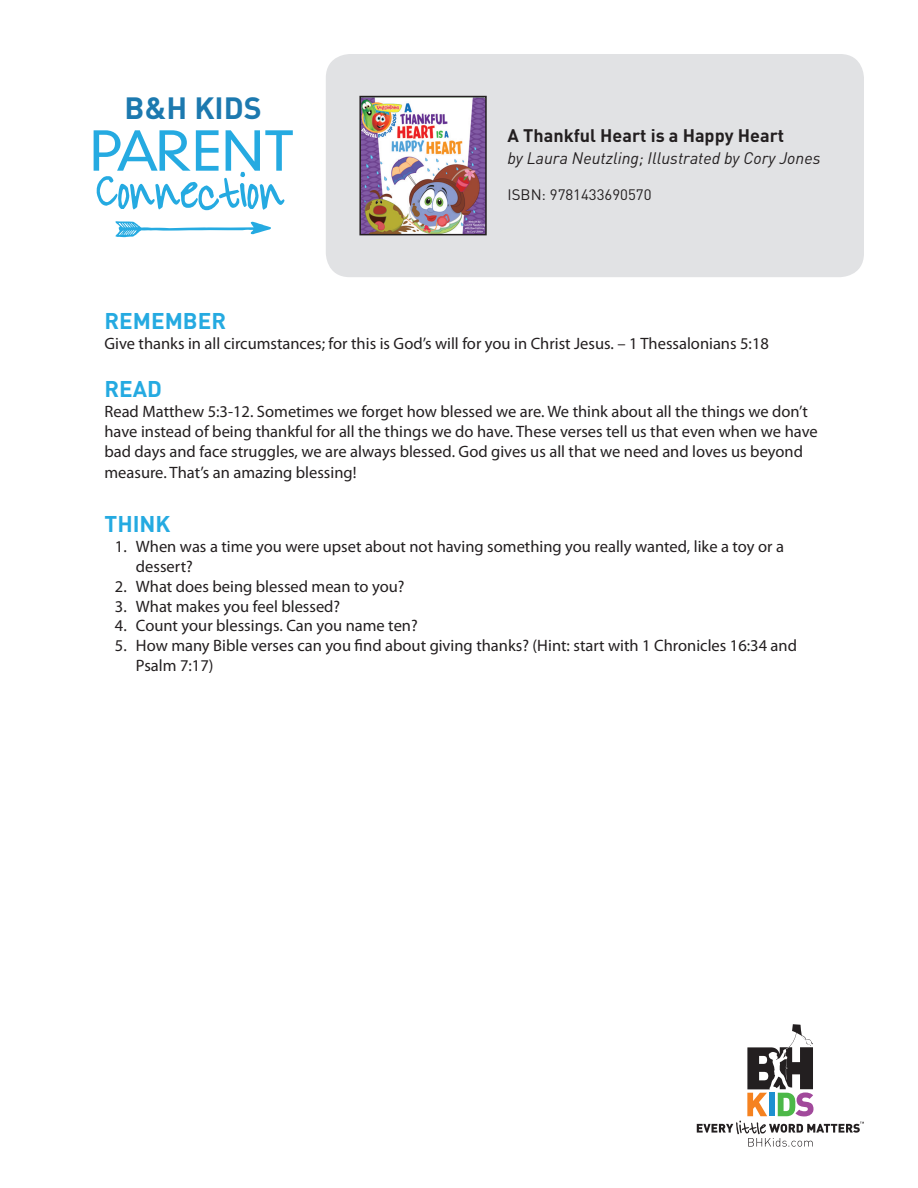
<style>
.page{position:relative;width:918px;height:1188px;background:#fff}
.page>*{position:absolute;margin:0;border:0;box-sizing:border-box;transform-origin:0 0}
.t1{font:700 30.3px "DIN";color:#1c79af}
.t2{font:700 22.5px "DIN";color:#25aae1}
.t3{font:700 18px "DIN";color:#231f20}
.t4{font:16.5px/19.8px "Myriad Pro";color:#231f20}
.t5{font:italic 16.5px "DIN";color:#231f20}
.t6{font:15px "DIN";color:#231f20}
</style>
<div class="page">
<div style="left:326px;top:54px;width:538px;height:223px;background:#e1e2e4;border-radius:24px"></div>
<svg style="left:94px;top:130px;width:199px;height:80px"></svg>
<svg style="left:115px;top:221px;width:156px;height:16px"></svg>
<svg style="left:697px;top:1024px;width:167px;height:123px"></svg>
<img style="left:362px;top:99px;width:122px;height:133px">
<div style="left:359px;top:96px;width:128px;height:139px;border:2px solid #231f20"></div>
<p class="t1" style="left:125px;top:89px;width:139px">B&amp;H KIDS</p>
<p class="t3" style="left:508px;top:124px;width:278px">A Thankful Heart is a Happy Heart</p>
<p class="t5" style="left:508px;top:147px;width:314px">by Laura Neutzling; Illustrated by Cory Jones</p>
<p class="t6" style="left:508px;top:185px;width:146px">ISBN: 9781433690570</p>
<p class="t2" style="left:104px;top:306px;width:123px">REMEMBER</p>
<p class="t4" style="left:104px;top:334px;width:666px">Give thanks in all circumstances; for this is God’s will for you in Christ Jesus. – 1 Thessalonians 5:18</p>
<p class="t2" style="left:104px;top:374px;width:59px">READ</p>
<p class="t4" style="left:104px;top:402px;width:715px">Read Matthew 5:3-12. Sometimes we forget how blessed we are. We think about all the things we don’t have instead of being thankful for all the things we do have. These verses tell us that even when we have bad days and face struggles, we are always blessed. God gives us all that we need and loves us beyond</p>
<p class="t4" style="left:104px;top:463px;width:254px">measure. That’s an amazing blessing!</p>
<p class="t2" style="left:104px;top:509px;width:68px">THINK</p>
<p class="t4" style="left:136px;top:537px;width:650px;text-indent:-21px">1. When was a time you were upset about not having something you really wanted, like a toy or a dessert?</p>
<p class="t4" style="left:115px;top:577px;width:291px">2. What does being blessed mean to you?</p>
<p class="t4" style="left:115px;top:596px;width:227px">3. What makes you feel blessed?</p>
<p class="t4" style="left:115px;top:616px;width:304px">4. Count your blessings. Can you name ten?</p>
<p class="t4" style="left:136px;top:636px;width:663px;text-indent:-21px">5. How many Bible verses can you find about giving thanks? (Hint: start with 1 Chronicles 16:34 and<br>Psalm 7:17)</p>
</div>
